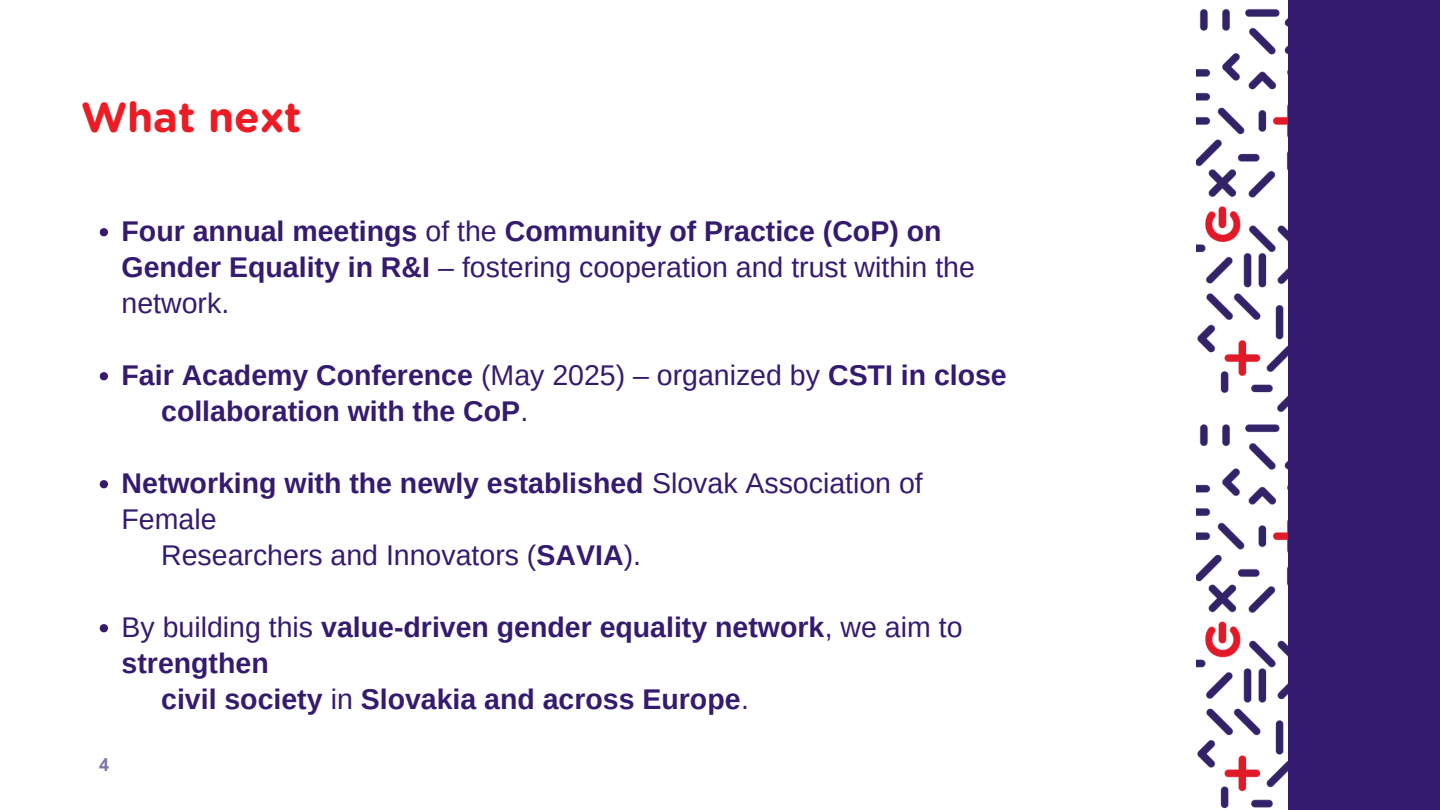
<style>
.page{position:relative;width:1440px;height:810px;background:#fff}
.page>*{position:absolute;margin:0;border:0;box-sizing:border-box;transform-origin:0 0}
.t1{font:700 42px "Gotham Rounded";color:#ed1c24}
.t2{font:700 28.5px/36px "Arimo";color:#351b6f}
.t3{font:28.5px "Arimo";color:#351b6f}
.t4{font:700 18px "Arial MT Pro";color:#8074a7}
.s1{font-weight:400}
.s2{font-weight:700}
</style>
<div class="page">
<svg style="left:100px;top:228px;width:8px;height:8px"></svg>
<svg style="left:100px;top:372px;width:8px;height:8px"></svg>
<svg style="left:100px;top:480px;width:8px;height:8px"></svg>
<svg style="left:100px;top:624px;width:8px;height:8px"></svg>
<img style="left:1196px;top:0;width:93px;height:810px">
<div style="left:1289px;top:0;width:151px;height:810px;background:#351b6f"></div>
<h1 class="t1" style="left:81px;top:98px;width:222px">What next</h1>
<p class="t2" style="left:122px;top:213px;width:855px">Four annual meetings <span class="s1">of the</span> Community of Practice (CoP) on<br>Gender Equality in R&amp;I <span class="s1">– fostering cooperation and trust within the network.</span></p>
<p class="t2" style="left:161px;top:357px;width:847px;text-indent:-40px">Fair Academy Conference <span class="s1">(May 2025) – organized by</span> CSTI in close collaboration with the CoP<span class="s1">.</span></p>
<p class="t2" style="left:122px;top:465px;width:803px">Networking with the newly established <span class="s1">Slovak Association of</span></p>
<p class="t3" style="left:122px;top:503px;width:96px">Female</p>
<p class="t3" style="left:161px;top:539px;width:481px">Researchers and Innovators (<span class="s2">SAVIA</span>).</p>
<p class="t2" style="left:122px;top:609px;width:842px"><span class="s1">By building this</span> value-driven gender equality network<span class="s1">, we aim to</span></p>
<p class="t2" style="left:122px;top:645px;width:149px">strengthen</p>
<p class="t2" style="left:161px;top:681px;width:589px">civil society <span class="s1">in</span> Slovakia and across Europe<span class="s1">.</span></p>
<p class="t4" style="left:99px;top:758px;width:12px">4</p>
</div>
